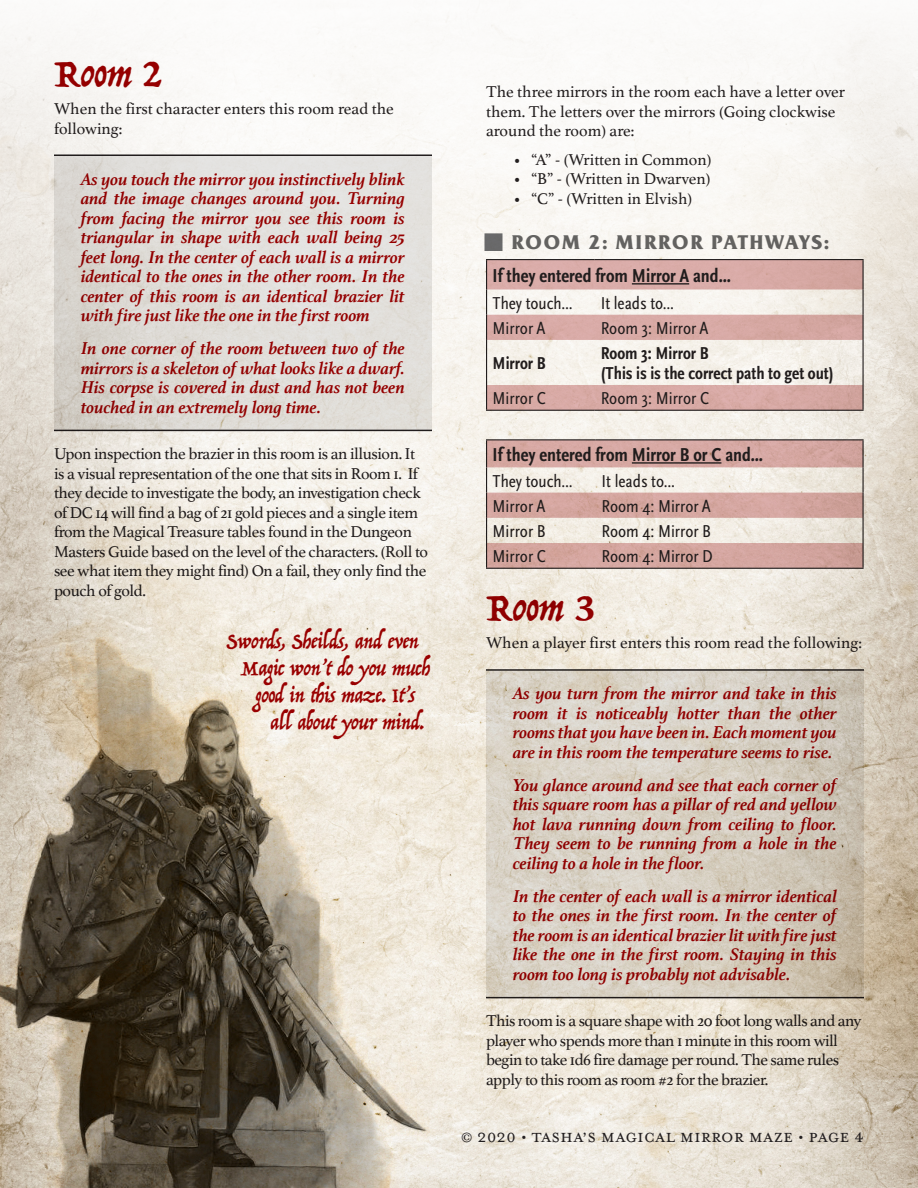
<style>
.page{position:relative;width:918px;height:1188px;background:#fff}
.page>*{position:absolute;margin:0;border:0;box-sizing:border-box;transform-origin:0 0}
.t1{font:42px "Trattatello";color:#900}
.Heading_1{font:22.5px "Trattatello";letter-spacing:-.01em;color:#900}
.t2{font:21px "Mrs Eaves All Small Caps OT";color:#231f20}
.t3{font:700 condensed 19.5px "Scala Sans Pro";color:#231f20}
.t4{font:700 19.5px "Friz Quadrata C";letter-spacing:.1em;color:#666}
.t5{font:italic 700 18px/19.5px "Athelas";color:#900;text-align:justify}
.t6{font:condensed 18px "Scala Sans Pro";color:#231f20}
.t7{font:700 condensed 18px/19.5px "Scala Sans Pro";color:#231f20}
.t8{font:16.5px/19.5px "Athelas";letter-spacing:-.025em;color:#231f20}
.t9{font:16.5px/19.5px "Athelas";color:#231f20}
</style>
<div class="page">
<img style="left:0;top:16px;width:918px;height:1172px">
<img style="left:0;top:616px;width:456px;height:572px">
<div style="left:54px;top:155px;width:378px;height:275px;background:linear-gradient(to right,#d8d5ce,#e5e4e1)"></div>
<hr style="left:54px;top:430px;width:378px;height:1px;background:#231f20">
<hr style="left:54px;top:154px;width:378px;height:2px;background:#231f20">
<div style="left:484px;top:233px;width:18px;height:18px;background:#6c6d70"></div>
<svg style="left:486px;top:671px;width:378px;height:326px;background:#d4cdc0"></svg>
<hr style="left:486px;top:997px;width:378px;height:1px;background:#231f20">
<hr style="left:486px;top:669px;width:378px;height:2px;background:#231f20">
<svg style="left:487px;top:260px;width:375px;height:150px;background:#e4cac5"></svg>
<hr style="left:486px;top:259px;width:109px;height:1px;background:#231f20">
<hr style="left:486px;top:260px;width:1px;height:30px;background:#231f20">
<hr style="left:595px;top:259px;width:269px;height:1px;background:#231f20">
<hr style="left:862px;top:260px;width:2px;height:30px;background:#231f20">
<hr style="left:862px;top:289px;width:2px;height:26px;background:#231f20">
<svg style="left:486px;top:289px;width:1px;height:51px"></svg>
<hr style="left:862px;top:315px;width:2px;height:25px;background:#231f20">
<hr style="left:486px;top:340px;width:1px;height:45px;background:#231f20">
<hr style="left:862px;top:340px;width:2px;height:45px;background:#231f20">
<svg style="left:486px;top:385px;width:1px;height:25px"></svg>
<hr style="left:862px;top:385px;width:2px;height:25px;background:#231f20">
<hr style="left:486px;top:410px;width:109px;height:1px;background:#231f20">
<hr style="left:595px;top:410px;width:269px;height:1px;background:#231f20">
<hr style="left:632px;top:283px;width:57px;height:2px;background:#231f20">
<svg style="left:487px;top:440px;width:375px;height:128px;background:#dec0b9"></svg>
<hr style="left:486px;top:439px;width:110px;height:1px;background:#231f20">
<hr style="left:596px;top:439px;width:268px;height:1px;background:#231f20">
<hr style="left:862px;top:440px;width:2px;height:27px;background:#231f20">
<hr style="left:862px;top:467px;width:2px;height:26px;background:#231f20">
<hr style="left:862px;top:493px;width:2px;height:25px;background:#231f20">
<hr style="left:862px;top:518px;width:2px;height:25px;background:#231f20">
<svg style="left:486px;top:440px;width:1px;height:128px"></svg>
<hr style="left:862px;top:543px;width:2px;height:25px;background:#231f20">
<hr style="left:486px;top:568px;width:110px;height:1px;background:#231f20">
<hr style="left:596px;top:568px;width:268px;height:1px;background:#231f20">
<hr style="left:632px;top:462px;width:89px;height:2px;background:#231f20">
<h1 class="t1" style="left:54px;top:47px;width:109px">Room 2</h1>
<p class="t9" style="left:54px;top:98px;width:341px">When the first character enters this room read the following:</p>
<p class="t5" style="left:81px;top:169px;width:325px">As you touch the mirror you instinctively blink and the image changes around you. Turning from facing the mirror you see this room is triangular in shape with each wall being 25 feet long. In the center of each wall is a mirror identical to the ones in the other room. In the center of this room is an identical brazier lit with fire just like the one in the first room</p>
<p class="t5" style="left:81px;top:338px;width:326px">In one corner of the room between two of the mirrors is a skeleton of what looks like a dwarf.<br>His corpse is covered in dust and has not been touched in an extremely long time.</p>
<p class="t8" style="left:54px;top:443px;width:376px">Upon inspection the brazier in this room is an illusion. It is a visual representation of the one that sits in Room 1. If they decide to investigate the body, an investigation check of DC 14 will find a bag of 21 gold pieces and a single item from the Magical Treasure tables found in the Dungeon Masters Guide based on the level of the characters. (Roll to see what item they might find) On a fail, they only find the pouch of gold.</p>
<p class="Heading_1" style="left:227px;top:627px;width:193px">Swords, Sheilds, and even</p>
<p class="Heading_1" style="left:240px;top:654px;width:191px">Magic won’t do you much</p>
<p class="Heading_1" style="left:255px;top:681px;width:161px">good in this maze. It’s</p>
<p class="Heading_1" style="left:270px;top:708px;width:156px">all about your mind.</p>
<p class="t9" style="left:486px;top:81px;width:360px">The three mirrors in the room each have a letter over them. The letters over the mirrors (Going clockwise around the room) are:</p>
<p class="t9" style="left:513px;top:149px;width:200px">• “A” - (Written in Common)</p>
<p class="t9" style="left:513px;top:168px;width:199px">• “B” - (Written in Dwarven)</p>
<p class="t9" style="left:513px;top:188px;width:181px">• “C” - (Written in Elvish)</p>
<p class="t4" style="left:512px;top:230px;width:319px">ROOM 2: MIRROR PATHWAYS:</p>
<p class="t3" style="left:493px;top:264px;width:240px">If they entered from Mirror A and…</p>
<p class="t6" style="left:493px;top:293px;width:82px">They touch…</p>
<p class="t6" style="left:601px;top:293px;width:75px">It leads to…</p>
<p class="t6" style="left:493px;top:318px;width:54px">Mirror A</p>
<p class="t6" style="left:601px;top:318px;width:109px">Room 3: Mirror A</p>
<p class="t7" style="left:493px;top:354px;width:55px">Mirror B</p>
<p class="t7" style="left:601px;top:344px;width:234px">Room 3: Mirror B<br>(This is is the correct path to get out)</p>
<p class="t6" style="left:493px;top:388px;width:55px">Mirror C</p>
<p class="t6" style="left:601px;top:388px;width:110px">Room 3: Mirror C</p>
<p class="t3" style="left:493px;top:443px;width:272px">If they entered from Mirror B or C and…</p>
<p class="t6" style="left:493px;top:470px;width:82px">They touch…</p>
<p class="t6" style="left:602px;top:470px;width:75px">It leads to…</p>
<p class="t6" style="left:493px;top:496px;width:54px">Mirror A</p>
<p class="t6" style="left:602px;top:496px;width:111px">Room 4: Mirror A</p>
<p class="t6" style="left:493px;top:521px;width:55px">Mirror B</p>
<p class="t6" style="left:602px;top:521px;width:111px">Room 4: Mirror B</p>
<p class="t6" style="left:493px;top:546px;width:55px">Mirror C</p>
<p class="t6" style="left:602px;top:546px;width:113px">Room 4: Mirror D</p>
<h1 class="t1" style="left:486px;top:581px;width:110px">Room 3</h1>
<p class="t9" style="left:486px;top:633px;width:377px">When a player first enters this room read the following:</p>
<p class="t5" style="left:513px;top:683px;width:326px">As you turn from the mirror and take in this room it is noticeably hotter than the other rooms that you have been in. Each moment you are in this room the temperature seems to rise.</p>
<p class="t5" style="left:513px;top:775px;width:326px">You glance around and see that each corner of this square room has a pillar of red and yellow hot lava running down from ceiling to floor.<br>They seem to be running from a hole in the ceiling to a hole in the floor.</p>
<p class="t5" style="left:513px;top:886px;width:326px">In the center of each wall is a mirror identical to the ones in the first room. In the center of the room is an identical brazier lit with fire just like the one in the first room. Staying in this room too long is probably not advisable.</p>
<p class="t8" style="left:486px;top:1011px;width:377px">This room is a square shape with 20 foot long walls and any player who spends more than 1 minute in this room will begin to take 1d6 fire damage per round. The same rules apply to this room as room #2 for the brazier.</p>
<p class="t2" style="left:461px;top:1124px;width:404px">© 2020 • TASHA’S MAGICAL MIRROR MAZE • PAGE 4</p>
</div>
